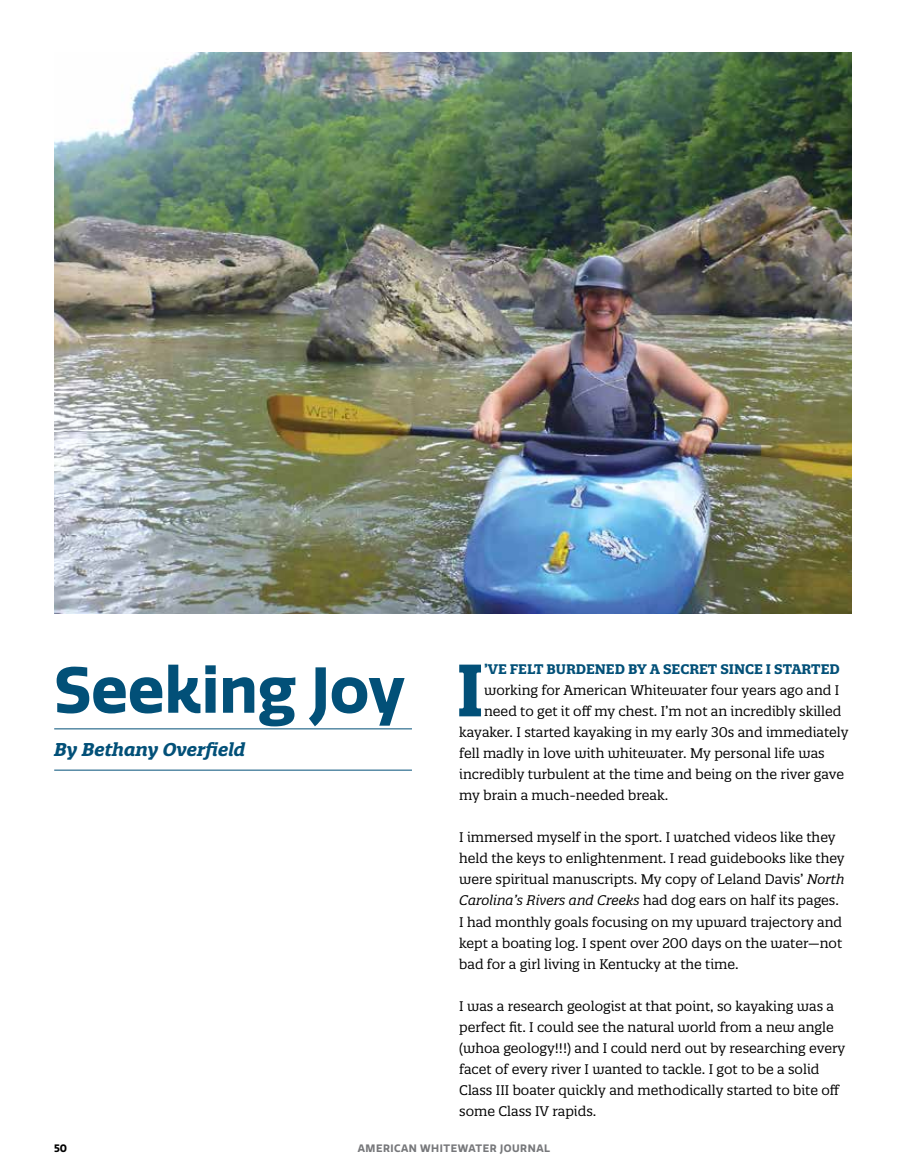
<style>
.page{position:relative;width:905px;height:1175px;background:#fff}
.page>*{position:absolute;margin:0;border:0;box-sizing:border-box;transform-origin:0 0}
.t1{font:700 71.85px "Quatro Slab";color:#025078}
.t2{font:700 63px "Quatro";color:#025078}
.t3{font:italic 700 18px "Quatro Slab";color:#025078}
.t4{font:13.5px/21px "Quatro Slab";color:#000}
.t5{font:700 13.5px "Quatro Slab";color:#025078}
.t6{font:700 10.5px "Quatro";letter-spacing:.05em;color:#77787b}
.t7{font:700 10.5px "Quatro";color:#000}
.s1{font-style:italic}
</style>
<div class="page">
<hr style="left:54px;top:728px;width:358px;height:1px;background:#025078">
<hr style="left:54px;top:769px;width:358px;height:1px;background:#025078">
<img style="left:54px;top:52px;width:797px;height:561px">
<h2 class="t2" style="left:54px;top:653px;width:352px">Seeking Joy</h2>
<h3 class="t3" style="left:54px;top:738px;width:193px">By Bethany Overfield</h3>
<h1 class="t1" style="left:456px;top:644px;width:29px">I</h1>
<p class="t5" style="left:484px;top:661px;width:357px">’VE FELT BURDENED BY A SECRET SINCE I STARTED</p>
<p class="t4" style="left:484px;top:680px;width:357px">working for American Whitewater four years ago and I</p>
<p class="t4" style="left:484px;top:701px;width:359px">need to get it off my chest. I’m not an incredibly skilled</p>
<p class="t4" style="left:459px;top:722px;width:391px">kayaker. I started kayaking in my early 30s and immediately</p>
<p class="t4" style="left:459px;top:743px;width:367px">fell madly in love with whitewater. My personal life was</p>
<p class="t4" style="left:459px;top:764px;width:386px">incredibly turbulent at the time and being on the river gave</p>
<p class="t4" style="left:459px;top:785px;width:210px">my brain a much-needed break.</p>
<p class="t4" style="left:459px;top:827px;width:387px">I immersed myself in the sport. I watched videos like they held the keys to enlightenment. I read guidebooks like they were spiritual manuscripts. My copy of Leland Davis’ <span class="s1">North Carolina’s Rivers and Creeks</span> had dog ears on half its pages.<br>I had monthly goals focusing on my upward trajectory and kept a boating log. I spent over 200 days on the water—not bad for a girl living in Kentucky at the time.</p>
<p class="t4" style="left:459px;top:995px;width:387px">I was a research geologist at that point, so kayaking was a perfect fit. I could see the natural world from a new angle (whoa geology!!!) and I could nerd out by researching every facet of every river I wanted to tackle. I got to be a solid Class III boater quickly and methodically started to bite off some Class IV rapids.</p>
<p class="t7" style="left:54px;top:1142px;width:14px">50</p>
<p class="t6" style="left:358px;top:1142px;width:194px">AMERICAN WHITEWATER JOURNAL</p>
</div>
